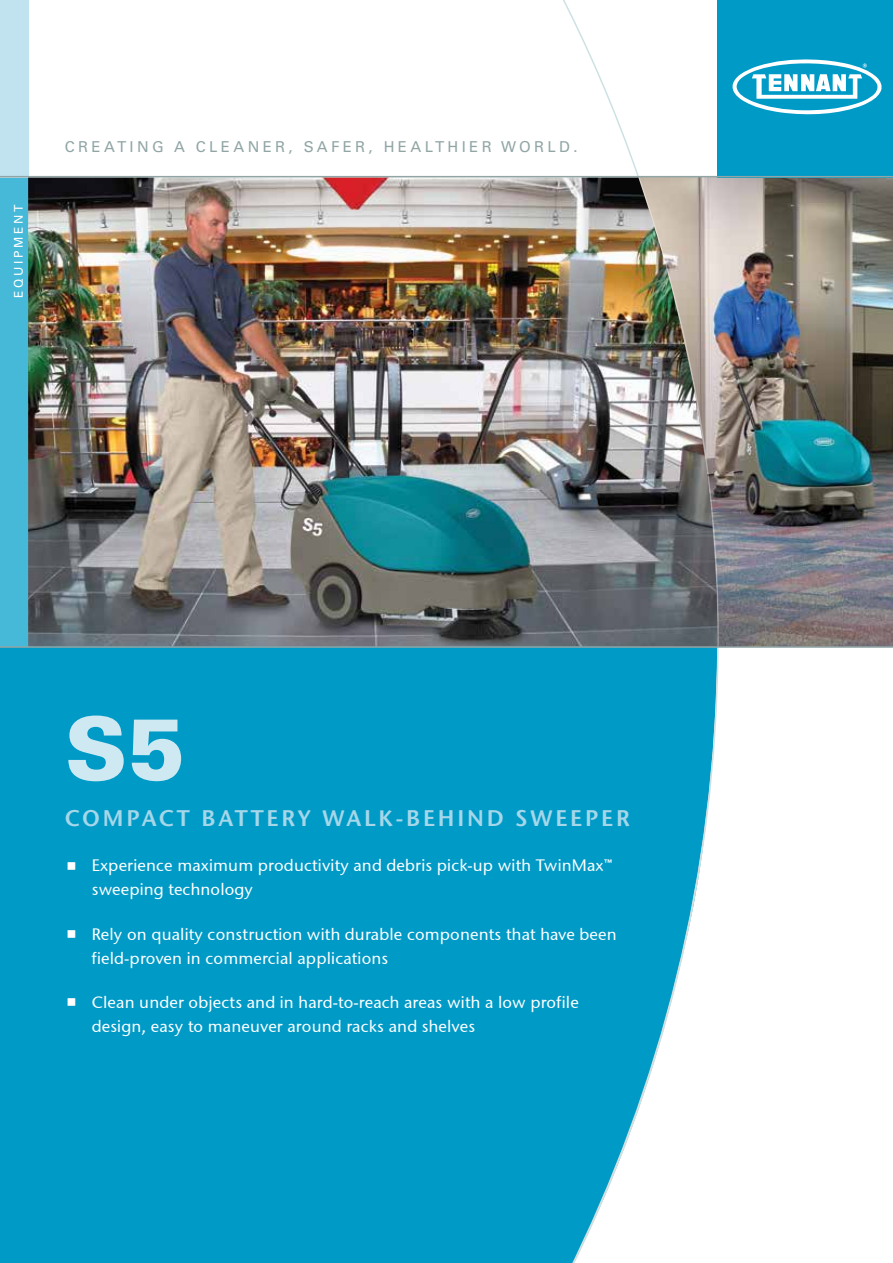
<style>
.page{position:relative;width:893px;height:1263px;background:#fff}
.page>*{position:absolute;margin:0;border:0;box-sizing:border-box;transform-origin:0 0}
.t1{font:900 87px "Univers LT Std";color:#cfe9f2}
.t2{font:22.5px "Stone Sans ITC Semi";letter-spacing:.125em;color:#a5d7e9}
.t3{font:16.5px/24px "Stone Sans ITCTT Medium";letter-spacing:.01em;color:#fff}
.t4{font:15px "Univers LT Std";letter-spacing:.225em;color:#91a5a5}
.t5{font:12px "Univers LT Std";letter-spacing:.225em;color:#fff}
</style>
<div class="page">
<div style="left:0;top:646px;width:893px;height:617px;background:#009ac7"></div>
<img style="left:719px;top:177px;width:174px;height:469px">
<div style="left:0;top:176px;width:28px;height:471px;background:#46b9d9"></div>
<div style="left:0;top:0;width:28px;height:177px;background:#c1e2ef"></div>
<div style="left:719px;top:0;width:174px;height:175px;background:#009ac7"></div>
<svg style="left:732px;top:59px;width:150px;height:56px"></svg>
<div style="left:719px;top:648px;width:174px;height:615px;background:#fff"></div>
<svg style="left:563px;top:0;width:156px;height:645px"></svg>
<svg style="left:572px;top:645px;width:147px;height:618px"></svg>
<img style="left:28px;top:177px;width:689px;height:469px">
<hr style="left:0;top:646px;width:893px;height:2px;background:#91a5a5">
<hr style="left:0;top:176px;width:893px;height:1px;background:#91a5a5">
<p class="t5" style="left:11px;top:298px;width:95px;rotate:-90deg">EQUIPMENT</p>
<p class="t4" style="left:65px;top:138px;width:514px">CREATING A CLEANER, SAFER, HEALTHIER WORLD.</p>
<h1 class="t1" style="left:65px;top:694px;width:122px">S5</h1>
<h2 class="t2" style="left:65px;top:804px;width:567px">COMPACT BATTERY WALK-BEHIND SWEEPER</h2>
<p class="t3" style="left:92px;top:853px;width:522px">Experience maximum productivity and debris pick-up with TwinMax™ sweeping technology</p>
<p class="t3" style="left:92px;top:922px;width:526px">Rely on quality construction with durable components that have been field-proven in commercial applications</p>
<p class="t3" style="left:92px;top:990px;width:488px">Clean under objects and in hard-to-reach areas with a low profile design, easy to maneuver around racks and shelves</p>
</div>
